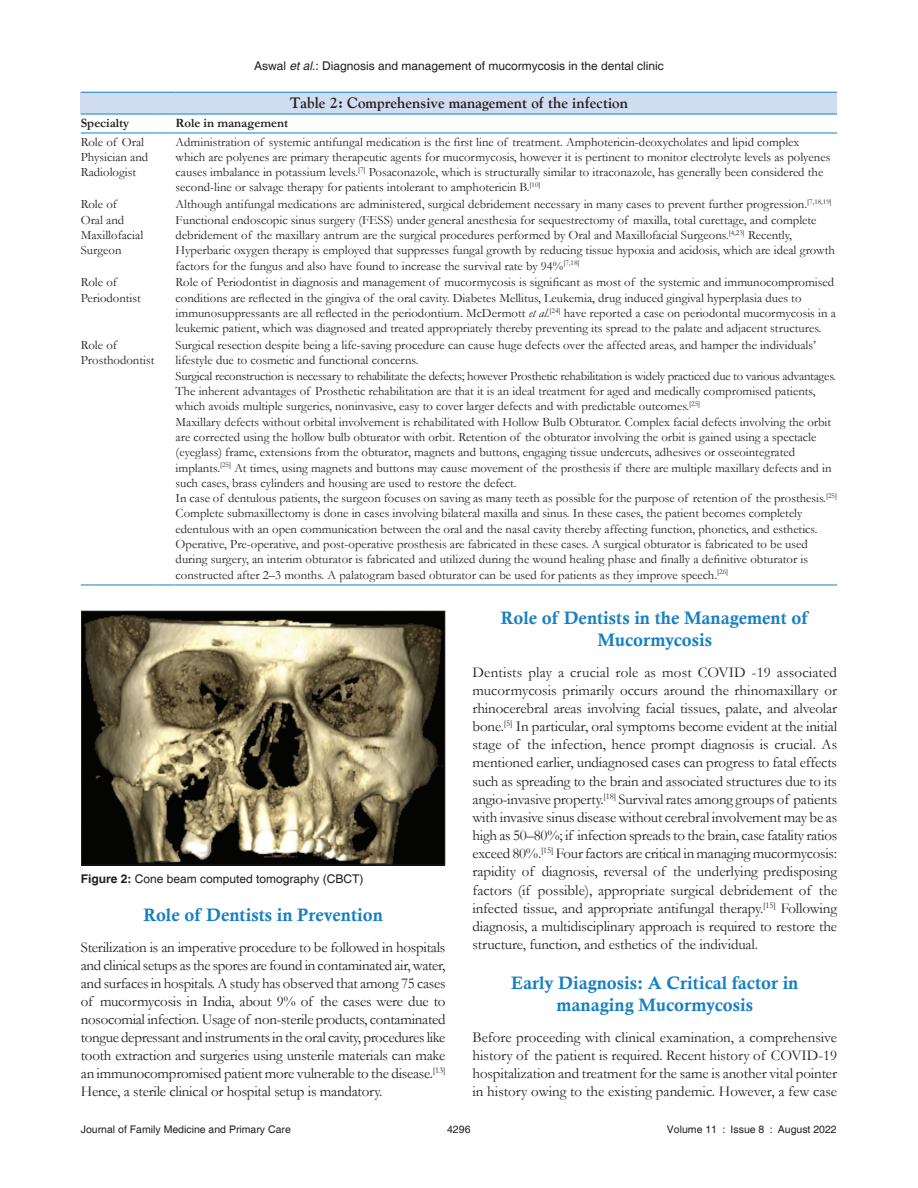
<style>
.page{position:relative;width:918px;height:1188px;background:#fff}
.page>*{position:absolute;margin:0;border:0;box-sizing:border-box;transform-origin:0 0}
.t1{font:18px/21.8px "Calis MT Bol";color:#1680c3;text-align:center}
.TX{font:15px/18.1px "Garamond";letter-spacing:-.01em;color:#231f20;text-align:justify}
.TT{font:700 15px "Goudy";color:#231f20}
.TBL{font:12.75px/15.3px "Garamond";color:#231f20}
.TB{font:12.75px/15.3px "Garamond";color:#231f20}
.TBL-2{font:12.75px "Garamond";letter-spacing:-.02em;color:#231f20}
.TCH{font:700 12.75px "Garamond";color:#231f20}
.FGC{font:12px "Helvetica";color:#231f20}
.t2{font:10.5px "Helvetica";color:#231f20}
.s1{font-style:italic}
.s2{font-weight:700}
</style>
<div class="page">
<div style="left:81px;top:92px;width:756px;height:22px;background:#d0ddf0"></div>
<hr style="left:81px;top:92px;width:75px;height:1px;background:#1680c3">
<svg style="left:156px;top:92px;width:20px;height:1px"></svg>
<hr style="left:176px;top:92px;width:661px;height:1px;background:#1680c3">
<hr style="left:81px;top:585px;width:75px;height:1px;background:#1680c3">
<svg style="left:156px;top:585px;width:20px;height:1px"></svg>
<hr style="left:176px;top:585px;width:661px;height:1px;background:#1680c3">
<hr style="left:81px;top:114px;width:75px;height:1px;background:#1680c3">
<svg style="left:156px;top:114px;width:20px;height:1px"></svg>
<hr style="left:176px;top:114px;width:661px;height:1px;background:#1680c3">
<hr style="left:81px;top:133px;width:75px;height:1px;background:#1680c3">
<svg style="left:156px;top:133px;width:20px;height:1px"></svg>
<hr style="left:176px;top:133px;width:661px;height:1px;background:#1680c3">
<img style="left:83px;top:613px;width:360px;height:250px">
<div style="left:81px;top:611px;width:364px;height:254px;border:1px solid #231f20"></div>
<p class="FGC" style="left:254px;top:59px;width:411px">Aswal <span class="s1">et al</span>.: Diagnosis and management of mucormycosis in the dental clinic</p>
<p class="TT" style="left:290px;top:93px;width:340px">Table 2: Comprehensive management of the infection</p>
<p class="TCH" style="left:81px;top:114px;width:50px">Specialty</p>
<p class="TCH" style="left:176px;top:114px;width:114px">Role in management</p>
<p class="TB" style="left:81px;top:134px;width:69px">Role of Oral<br>Physician and<br>Radiologist</p>
<p class="TB" style="left:176px;top:134px;width:656px">Administration of systemic antifungal medication is the first line of treatment. Amphotericin‑deoxycholates and lipid complex which are polyenes are primary therapeutic agents for mucormycosis, however it is pertinent to monitor electrolyte levels as polyenes causes imbalance in potassium levels.<sup>[7]</sup> Posaconazole, which is structurally similar to itraconazole, has generally been considered the second‑line or salvage therapy for patients intolerant to amphotericin B.<sup>[10]</sup></p>
<p class="TB" style="left:81px;top:196px;width:64px">Role of<br>Oral and<br>Maxillofacial<br>Surgeon</p>
<p class="TB" style="left:176px;top:196px;width:661px">Although antifungal medications are administered, surgical debridement necessary in many cases to prevent further progression.<sup>[7,18,19] </sup>Functional endoscopic sinus surgery (FESS) under general anesthesia for sequestrectomy of maxilla, total curettage, and complete debridement of the maxillary antrum are the surgical procedures performed by Oral and Maxillofacial Surgeons.<sup>[4,23]</sup> Recently, Hyperbaric oxygen therapy is employed that suppresses fungal growth by reducing tissue hypoxia and acidosis, which are ideal growth factors for the fungus and also have found to increase the survival rate by 94%<sup>[7,18]</sup></p>
<p class="TB" style="left:81px;top:274px;width:62px">Role of<br>Periodontist</p>
<p class="TB" style="left:176px;top:274px;width:662px">Role of Periodontist in diagnosis and management of mucormycosis is significant as most of the systemic and immunocompromised conditions are reflected in the gingiva of the oral cavity. Diabetes Mellitus, Leukemia, drug induced gingival hyperplasia dues to immunosuppressants are all reflected in the periodontium. McDermott <span class="s1">et al</span>.<sup>[24]</sup> have reported a case on periodontal mucormycosis in a leukemic patient, which was diagnosed and treated appropriately thereby preventing its spread to the palate and adjacent structures.</p>
<p class="TBL" style="left:81px;top:337px;width:75px">Role of<br>Prosthodontist</p>
<p class="TBL" style="left:176px;top:337px;width:642px">Surgical resection despite being a life‑saving procedure can cause huge defects over the affected areas, and hamper the individuals’ lifestyle due to cosmetic and functional concerns.</p>
<p class="TBL-2" style="left:176px;top:367px;width:662px">Surgical reconstruction is necessary to rehabilitate the defects; however Prosthetic rehabilitation is widely practiced due to various advantages.</p>
<p class="TBL" style="left:176px;top:383px;width:642px">The inherent advantages of Prosthetic rehabilitation are that it is an ideal treatment for aged and medically compromised patients, which avoids multiple surgeries, noninvasive, easy to cover larger defects and with predictable outcomes.<sup>[25]</sup></p>
<p class="TBL" style="left:176px;top:414px;width:657px">Maxillary defects without orbital involvement is rehabilitated with Hollow Bulb Obturator. Complex facial defects involving the orbit are corrected using the hollow bulb obturator with orbit. Retention of the obturator involving the orbit is gained using a spectacle (eyeglass) frame, extensions from the obturator, magnets and buttons, engaging tissue undercuts, adhesives or osseointegrated implants.<sup>[25]</sup> At times, using magnets and buttons may cause movement of the prosthesis if there are multiple maxillary defects and in such cases, brass cylinders and housing are used to restore the defect.</p>
<p class="TBL" style="left:176px;top:490px;width:663px">In case of dentulous patients, the surgeon focuses on saving as many teeth as possible for the purpose of retention of the prosthesis.<sup>[25]</sup></p>
<p class="TBL" style="left:176px;top:505px;width:643px">Complete submaxillectomy is done in cases involving bilateral maxilla and sinus. In these cases, the patient becomes completely edentulous with an open communication between the oral and the nasal cavity thereby affecting function, phonetics, and esthetics.</p>
<p class="TBL" style="left:176px;top:536px;width:634px;text-align:justify">Operative, Pre‑operative, and post‑operative prosthesis are fabricated in these cases. A surgical obturator is fabricated to be used during surgery, an interim obturator is fabricated and utilized during the wound healing phase and finally a definitive obturator is constructed after 2–3 months. A palatogram based obturator can be used for patients as they improve speech.<sup>[26]</sup></p>
<p class="FGC" style="left:81px;top:872px;width:284px"><span class="s2">Figure 2:</span> Cone beam computed tomography (CBCT)</p>
<h1 class="t1" style="left:143px;top:904px;width:241px">Role of Dentists in Prevention</h1>
<p class="TX" style="left:81px;top:938px;width:366px">Sterilization is an imperative procedure to be followed in hospitals and clinical setups as the spores are found in contaminated air, water, and surfaces in hospitals. A study has observed that among 75 cases of mucormycosis in India, about 9% of the cases were due to nosocomial infection. Usage of non‑sterile products, contaminated tongue depressant and instruments in the oral cavity, procedures like tooth extraction and surgeries using unsterile materials can make an immunocompromised patient more vulnerable to the disease.<sup>[13] </sup>Hence, a sterile clinical or hospital setup is mandatory.</p>
<h1 class="t1" style="left:501px;top:607px;width:308px">Role of Dentists in the Management of<br>Mucormycosis</h1>
<p class="TX" style="left:472px;top:662px;width:366px">Dentists play a crucial role as most COVID ‑19 associated mucormycosis primarily occurs around the rhinomaxillary or rhinocerebral areas involving facial tissues, palate, and alveolar bone.<sup>[5]</sup> In particular, oral symptoms become evident at the initial stage of the infection, hence prompt diagnosis is crucial. As mentioned earlier, undiagnosed cases can progress to fatal effects such as spreading to the brain and associated structures due to its angio‑invasive property.<sup>[18]</sup> Survival rates among groups of patients with invasive sinus disease without cerebral involvement may be as high as 50–80%; if infection spreads to the brain, case fatality ratios exceed 80%.<sup>[15]</sup> Four factors are critical in managing mucormycosis: rapidity of diagnosis, reversal of the underlying predisposing factors (if possible), appropriate surgical debridement of the infected tissue, and appropriate antifungal therapy.<sup>[15]</sup> Following diagnosis, a multidisciplinary approach is required to restore the structure, function, and esthetics of the individual.</p>
<h1 class="t1" style="left:511px;top:972px;width:289px">Early Diagnosis: A Critical factor in managing Mucormycosis</h1>
<p class="TX" style="left:472px;top:1027px;width:366px">Before proceeding with clinical examination, a comprehensive history of the patient is required. Recent history of COVID‑19 hospitalization and treatment for the same is another vital pointer in history owing to the existing pandemic. However, a few case</p>
<p class="t2" style="left:81px;top:1124px;width:212px">Journal of Family Medicine and Primary Care</p>
<p class="t2" style="left:447px;top:1124px;width:25px">4296</p>
<p class="t2" style="left:667px;top:1124px;width:171px">Volume 11 : Issue 8 : August 2022</p>
</div>
